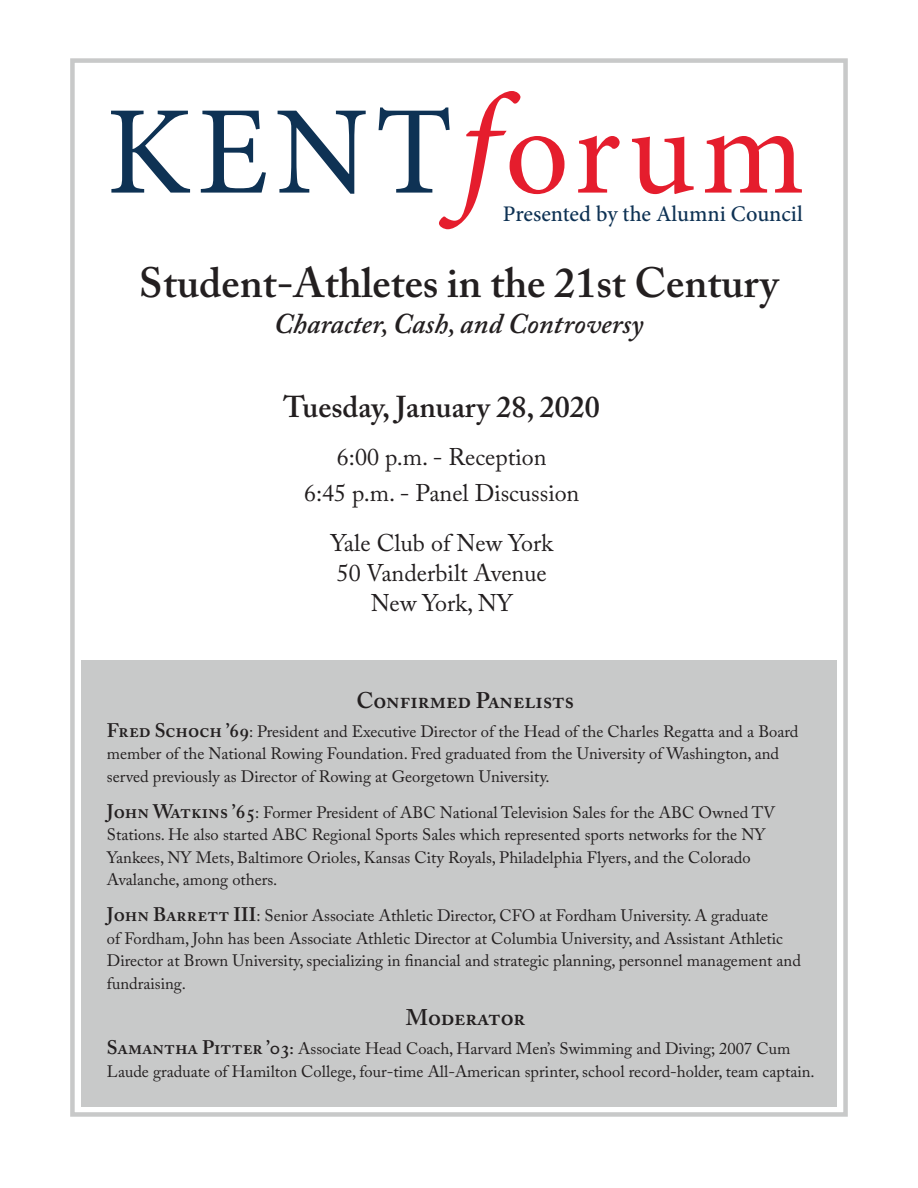
<style>
.page{position:relative;width:918px;height:1188px;background:#fff}
.page>*{position:absolute;margin:0;border:0;box-sizing:border-box;transform-origin:0 0}
.t1{font:126px "Minion Pro";letter-spacing:.05em;color:#0e3254}
.t2{font:600 42px "Adobe Caslon Pro";color:#231f20}
.t3{font:600 30px "Adobe Caslon Pro";color:#231f20}
.t4{font:italic 600 28.5px "Adobe Caslon Pro";color:#231f20}
.t5{font:24px "Adobe Caslon Pro";color:#231f20}
.t6{font:600 22.5px "Adobe Caslon Pro";color:#231f20}
.t7{font:500 22.35px "Minion Pro";color:#0e3254}
.t8{font:16.5px/22.5px "Adobe Caslon Pro";color:#231f20}
.s1{font-style:italic;font-size:142.65px;color:#e51d2d}
.s2{color:#e51d2d}
.s3{font-weight:600;font-size:19.5px}
.s4{font-weight:600}
</style>
<div class="page">
<div style="left:81px;top:661px;width:756px;height:446px;background:#c8c9c9"></div>
<div style="left:70px;top:58px;width:778px;height:1059px;border:4px solid #c8c9c9"></div>
<p class="t1" style="left:106px;top:68px;width:700px">KENT<span class="s1">f</span><span class="s2">orum</span></p>
<p class="t7" style="left:503px;top:199px;width:302px">Presented by the Alumni Council</p>
<p class="t2" style="left:139px;top:257px;width:641px">Student-Athletes in the 21st Century</p>
<p class="t4" style="left:274px;top:306px;width:371px">Character, Cash, and Controversy</p>
<p class="t3" style="left:284px;top:389px;width:318px">Tuesday, January 28, 2020</p>
<p class="t5" style="left:337px;top:443px;width:211px">6:00 p.m. - Reception</p>
<p class="t5" style="left:304px;top:479px;width:277px">6:45 p.m. - Panel Discussion</p>
<p class="t5" style="left:330px;top:529px;width:224px">Yale Club of New York</p>
<p class="t5" style="left:337px;top:559px;width:212px">50 Vanderbilt Avenue</p>
<p class="t5" style="left:371px;top:589px;width:144px">New York, NY</p>
<p class="t6" style="left:357px;top:687px;width:219px">Confirmed Panelists</p>
<p class="t8" style="left:107px;top:720px;width:693px"><span class="s3">Fred Schoch ’69</span>: President and Executive Director of the Head of the Charles Regatta and a Board member of the National Rowing Foundation. Fred graduated from the University of Washington, and served previously as Director of Rowing at Georgetown University.</p>
<p class="t8" style="left:107px;top:801px;width:670px"><span class="s3">John Watkins ’65</span>: Former President of ABC National Television Sales for the ABC Owned TV Stations. He also started ABC Regional Sports Sales which represented sports networks for the NY Yankees, NY Mets, Baltimore Orioles, Kansas City Royals, Philadelphia Flyers, and the Colorado Avalanche, among others.</p>
<p class="t8" style="left:107px;top:905px;width:696px"><span class="s3">John Barrett III</span>: Senior Associate Athletic Director, CFO at Fordham University. A graduate<br>of Fordham, John has been Associate Athletic Director at Columbia University, and Assistant Athletic Director at Brown University, specializing in financial and strategic planning, personnel management and fundraising.</p>
<p class="t6" style="left:406px;top:1004px;width:121px">Moderator</p>
<p class="t8" style="left:107px;top:1037px;width:709px"><span class="s3">Samantha Pitter ’03</span><span class="s4">:</span> Associate Head Coach, Harvard Men’s Swimming and Diving; 2007 Cum<br>Laude graduate of Hamilton College, four-time All-American sprinter, school record-holder, team captain.</p>
</div>
